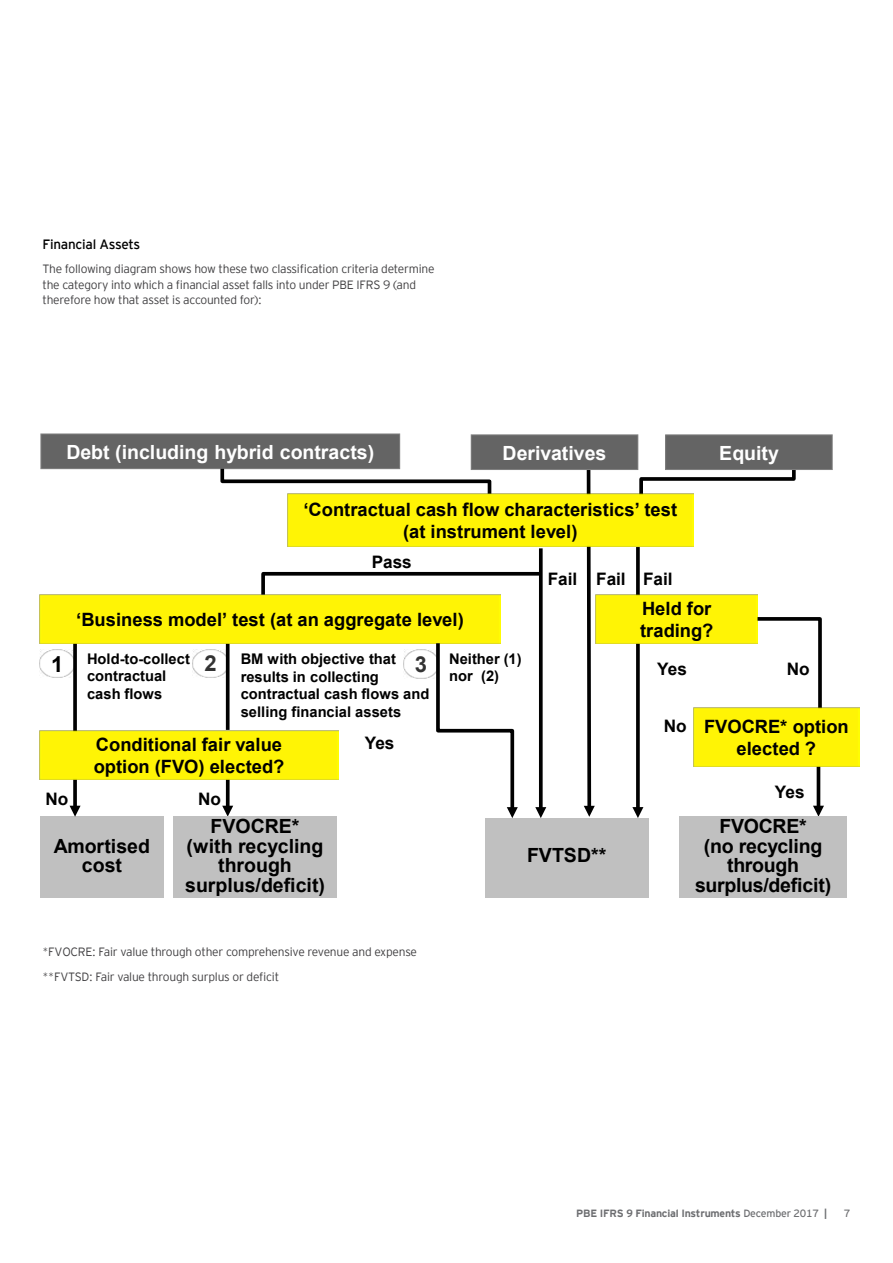
<style>
.page{position:relative;width:893px;height:1263px;background:#fff}
.page>*{position:absolute;margin:0;border:0;box-sizing:border-box;transform-origin:0 0}
.t1{font:700 22.05px "Arial";color:#333}
.t2{font:700 22.05px "Arial";color:#000}
.t3{font:700 19.5px/19.6px "Arial";color:#000;text-align:center}
.t4{font:700 19.5px "Arial";color:#fff}
.t5{font:700 18.3px/22px "Arial";letter-spacing:.005em;color:#000}
.t6{font:700 17.25px "Arial";letter-spacing:-.005em;color:#000}
.t7{font:700 14.7px/17.7px "Arial";color:#000}
.t8{font:13.5px "EY Interstate";letter-spacing:-.02em;color:#000}
.t9{font:300 12px/15.8px "EY Interstate";letter-spacing:-.02em;color:#414042}
.t10{font:700 10.5px "EY Interstate";letter-spacing:-.02em;color:#6d6e71}
.t11{font:10.5px "EY Interstate";color:#6d6e71}
.s1{font-weight:400}
</style>
<div class="page">
<div style="left:41px;top:434px;width:359px;height:35px;background:#646464"></div>
<div style="left:40px;top:433px;width:360px;height:36px;border:1px solid #808080"></div>
<svg style="left:584px;top:470px;width:11px;height:347px"></svg>
<img style="left:40px;top:649px;width:33px;height:28px">
<img style="left:403px;top:650px;width:31px;height:28px">
<img style="left:193px;top:649px;width:33px;height:28px">
<svg style="left:226px;top:779px;width:4px;height:27px"></svg>
<svg style="left:222px;top:806px;width:11px;height:11px"></svg>
<div style="left:471px;top:435px;width:167px;height:34px;background:#646464"></div>
<div style="left:471px;top:434px;width:167px;height:36px;border:1px solid #808080"></div>
<svg style="left:73px;top:643px;width:4px;height:87px"></svg>
<hr style="left:817px;top:766px;width:3px;height:41px;background:#000">
<svg style="left:813px;top:806px;width:11px;height:11px"></svg>
<div style="left:40px;top:817px;width:124px;height:81px;background:#c0c0c0"></div>
<div style="left:485px;top:818px;width:163px;height:80px;background:#c0c0c0"></div>
<div style="left:173px;top:817px;width:164px;height:81px;background:#c0c0c0"></div>
<div style="left:679px;top:817px;width:168px;height:81px;background:#c0c0c0"></div>
<svg style="left:219px;top:465px;width:274px;height:28px"></svg>
<svg style="left:539px;top:548px;width:4px;height:259px"></svg>
<svg style="left:535px;top:807px;width:11px;height:11px"></svg>
<svg style="left:73px;top:779px;width:4px;height:27px"></svg>
<svg style="left:70px;top:806px;width:11px;height:11px"></svg>
<svg style="left:226px;top:643px;width:4px;height:87px"></svg>
<div style="left:40px;top:730px;width:298px;height:49px;background:#fff405"></div>
<svg style="left:637px;top:459px;width:159px;height:40px"></svg>
<svg style="left:636px;top:547px;width:4px;height:260px"></svg>
<svg style="left:632px;top:807px;width:11px;height:11px"></svg>
<div style="left:596px;top:594px;width:162px;height:49px;background:#fff405"></div>
<svg style="left:754px;top:615px;width:70px;height:93px"></svg>
<div style="left:693px;top:708px;width:167px;height:58px;background:#fff405"></div>
<div style="left:40px;top:594px;width:460px;height:49px;background:#fff405"></div>
<svg style="left:259px;top:570px;width:284px;height:28px"></svg>
<svg style="left:434px;top:640px;width:84px;height:178px"></svg>
<div style="left:287px;top:493px;width:406px;height:53px;background:#fff405"></div>
<div style="left:666px;top:435px;width:166px;height:34px;background:#646464"></div>
<div style="left:665px;top:434px;width:168px;height:36px;border:1px solid #808080"></div>
<p class="t8" style="left:43px;top:234px;width:99px">Financial Assets</p>
<p class="t9" style="left:43px;top:260px;width:394px">The following diagram shows how these two classification criteria determine the category into which a financial asset falls into under PBE IFRS 9 (and therefore how that asset is accounted for):</p>
<h2 class="t4" style="left:66px;top:438px;width:309px">Debt (including hybrid contracts)</h2>
<h2 class="t4" style="left:503px;top:439px;width:105px">Derivatives</h2>
<h3 class="t5" style="left:303px;top:498px;width:375px;text-align:center">‘Contractual cash flow characteristics’ test (at instrument level)</h3>
<h3 class="t6" style="left:372px;top:549px;width:42px">Pass</h3>
<h2 class="t4" style="left:719px;top:439px;width:61px">Equity</h2>
<h3 class="t5" style="left:76px;top:608px;width:389px">‘Business model’ test (at an aggregate level)</h3>
<p class="t7" style="left:87px;top:650px;width:104px">Hold-to-collect contractual cash flows</p>
<h3 class="t5" style="left:94px;top:733px;width:192px">Conditional fair value option (FVO) elected?</h3>
<p class="t7" style="left:241px;top:650px;width:190px">BM with objective that results in collecting contractual cash flows and selling financial assets</p>
<h1 class="t2" style="left:51px;top:648px;width:14px">1</h1>
<h1 class="t1" style="left:204px;top:648px;width:14px">2</h1>
<h1 class="t1" style="left:415px;top:649px;width:14px">3</h1>
<h3 class="t6" style="left:365px;top:731px;width:31px">Yes</h3>
<h3 class="t6" style="left:45px;top:787px;width:24px">No</h3>
<h3 class="t6" style="left:198px;top:787px;width:24px">No</h3>
<p class="t7" style="left:449px;top:650px;width:74px">Neither (1) nor (2)</p>
<h3 class="t6" style="left:548px;top:567px;width:31px">Fail</h3>
<h3 class="t6" style="left:596px;top:567px;width:78px">Fail Fail</h3>
<h3 class="t5" style="left:640px;top:597px;width:75px">Held for trading?</h3>
<h3 class="t6" style="left:657px;top:656px;width:31px">Yes</h3>
<h3 class="t6" style="left:787px;top:656px;width:24px">No</h3>
<h3 class="t6" style="left:664px;top:714px;width:24px">No</h3>
<h3 class="t5" style="left:704px;top:716px;width:146px;text-align:center">FVOCRE* option elected ?</h3>
<h3 class="t6" style="left:775px;top:780px;width:31px">Yes</h3>
<h2 class="t3" style="left:185px;top:817px;width:141px">FVOCRE* (with recycling through surplus/deficit)</h2>
<h2 class="t3" style="left:695px;top:817px;width:138px">FVOCRE*<br>(no recycling through surplus/deficit)</h2>
<h2 class="t3" style="left:54px;top:836px;width:98px">Amortised cost</h2>
<h2 class="t3" style="left:527px;top:845px;width:81px">FVTSD**</h2>
<p class="t9" style="left:43px;top:939px;width:376px;line-height:24.8px">*FVOCRE: Fair value through other comprehensive revenue and expense **FVTSD: Fair value through surplus or deficit</p>
<p class="t10" style="left:576px;top:1206px;width:252px">PBE IFRS 9 Financial Instruments <span class="s1">December 2017</span> |</p>
<p class="t11" style="left:844px;top:1206px;width:8px">7</p>
</div>
